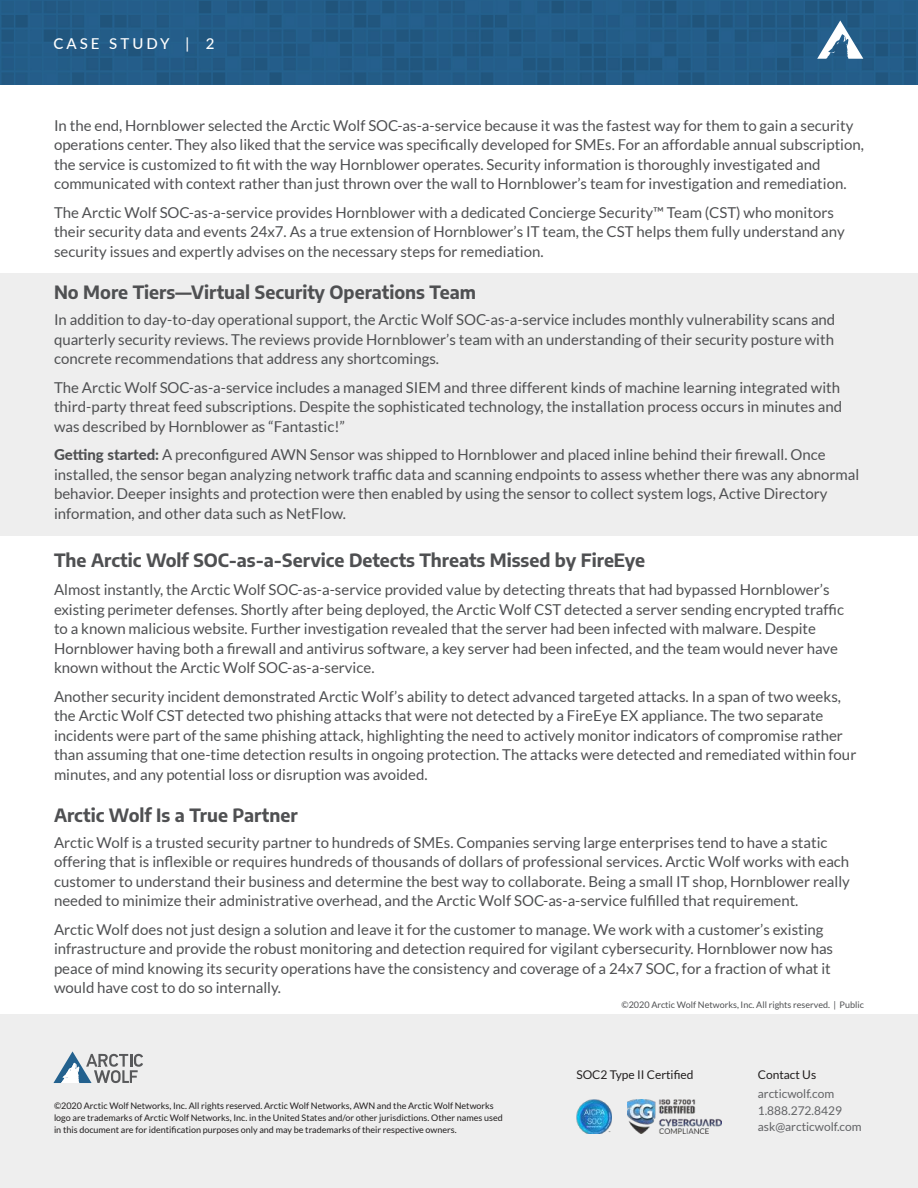
<style>
.page{position:relative;width:918px;height:1188px;background:#fff}
.page>*{position:absolute;margin:0;border:0;box-sizing:border-box;transform-origin:0 0}
.t1{font:700 18px "Encode Sans";color:#4f5052}
.t2{font:15px/19.5px "Lato";color:#4f5052}
.t3{font:500 15px "Lato";letter-spacing:.2em;color:#fff}
.t4{font:12px/16.5px "Lato";color:#626366}
.t5{font:12px "Lato";color:#221f1f}
.t6{font:9px/12px "Lato";color:#221f1f}
.t7{font:9px "Lato";color:#4f5052}
.s1{font-weight:800}
</style>
<div class="page">
<div style="left:0;top:1014px;width:918px;height:174px;background:#eee"></div>
<svg style="left:53px;top:1051px;width:90px;height:32px"></svg>
<img style="left:576px;top:1099px;width:35px;height:35px">
<img style="left:627px;top:1099px;width:95px;height:35px">
<div style="left:0;top:0;width:918px;height:85px;background:#235c87"></div>
<svg style="left:817px;top:20px;width:46px;height:39px"></svg>
<div style="left:0;top:273px;width:918px;height:262px;background:#eee"></div>
<p class="t3" style="left:54px;top:37px;width:163px">CASE STUDY | 2</p>
<p class="t2" style="left:54px;top:117px;width:812px">In the end, Hornblower selected the Arctic Wolf SOC-as-a-service because it was the fastest way for them to gain a security operations center. They also liked that the service was specifically developed for SMEs. For an affordable annual subscription, the service is customized to fit with the way Hornblower operates. Security information is thoroughly investigated and communicated with context rather than just thrown over the wall to Hornblower’s team for investigation and remediation.</p>
<p class="t2" style="left:54px;top:204px;width:792px">The Arctic Wolf SOC-as-a-service provides Hornblower with a dedicated Concierge Security™ Team (CST) who monitors their security data and events 24x7. As a true extension of Hornblower’s IT team, the CST helps them fully understand any security issues and expertly advises on the necessary steps for remediation.</p>
<p class="t1" style="left:54px;top:284px;width:424px">No More Tiers—Virtual Security Operations Team</p>
<p class="t2" style="left:54px;top:311px;width:783px;text-align:justify">In addition to day-to-day operational support, the Arctic Wolf SOC-as-a-service includes monthly vulnerability scans and quarterly security reviews. The reviews provide Hornblower’s team with an understanding of their security posture with concrete recommendations that address any shortcomings.</p>
<p class="t2" style="left:54px;top:378px;width:790px">The Arctic Wolf SOC-as-a-service includes a managed SIEM and three different kinds of machine learning integrated with third-party threat feed subscriptions. Despite the sophisticated technology, the installation process occurs in minutes and was described by Hornblower as “Fantastic!”</p>
<p class="t2" style="left:54px;top:445px;width:807px"><span class="s1">Getting started:</span> A preconfigured AWN Sensor was shipped to Hornblower and placed inline behind their firewall. Once installed, the sensor began analyzing network traffic data and scanning endpoints to assess whether there was any abnormal behavior. Deeper insights and protection were then enabled by using the sensor to collect system logs, Active Directory information, and other data such as NetFlow.</p>
<p class="t1" style="left:54px;top:552px;width:593px">The Arctic Wolf SOC-as-a-Service Detects Threats Missed by FireEye</p>
<p class="t2" style="left:54px;top:581px;width:792px">Almost instantly, the Arctic Wolf SOC-as-a-service provided value by detecting threats that had bypassed Hornblower’s existing perimeter defenses. Shortly after being deployed, the Arctic Wolf CST detected a server sending encrypted traffic to a known malicious website. Further investigation revealed that the server had been infected with malware. Despite Hornblower having both a firewall and antivirus software, a key server had been infected, and the team would never have known without the Arctic Wolf SOC-as-a-service.</p>
<p class="t2" style="left:54px;top:687px;width:804px">Another security incident demonstrated Arctic Wolf’s ability to detect advanced targeted attacks. In a span of two weeks, the Arctic Wolf CST detected two phishing attacks that were not detected by a FireEye EX appliance. The two separate incidents were part of the same phishing attack, highlighting the need to actively monitor indicators of compromise rather than assuming that one-time detection results in ongoing protection. The attacks were detected and remediated within four minutes, and any potential loss or disruption was avoided.</p>
<p class="t1" style="left:54px;top:807px;width:245px">Arctic Wolf Is a True Partner</p>
<p class="t2" style="left:54px;top:834px;width:797px">Arctic Wolf is a trusted security partner to hundreds of SMEs. Companies serving large enterprises tend to have a static offering that is inflexible or requires hundreds of thousands of dollars of professional services. Arctic Wolf works with each customer to understand their business and determine the best way to collaborate. Being a small IT shop, Hornblower really needed to minimize their administrative overhead, and the Arctic Wolf SOC-as-a-service fulfilled that requirement.</p>
<p class="t2" style="left:54px;top:921px;width:781px">Arctic Wolf does not just design a solution and leave it for the customer to manage. We work with a customer’s existing infrastructure and provide the robust monitoring and detection required for vigilant cybersecurity. Hornblower now has peace of mind knowing its security operations have the consistency and coverage of a 24x7 SOC, for a fraction of what it would have cost to do so internally.</p>
<p class="t7" style="left:622px;top:1001px;width:244px">©2020 Arctic Wolf Networks, Inc. All rights reserved. | Public</p>
<p class="t6" style="left:54px;top:1100px;width:450px">©2020 Arctic Wolf Networks, Inc. All rights reserved. Arctic Wolf Networks, AWN and the Arctic Wolf Networks logo are trademarks of Arctic Wolf Networks, Inc. in the United States and/or other jurisdictions. Other names used in this document are for identification purposes only and may be trademarks of their respective owners.</p>
<p class="t5" style="left:576px;top:1068px;width:119px">SOC2 Type II Certified</p>
<p class="t5" style="left:758px;top:1070px;width:60px">Contact Us</p>
<p class="t4" style="left:758px;top:1086px;width:105px">arcticwolf.com<br>1.888.272.8429 ask@arcticwolf.com</p>
</div>
